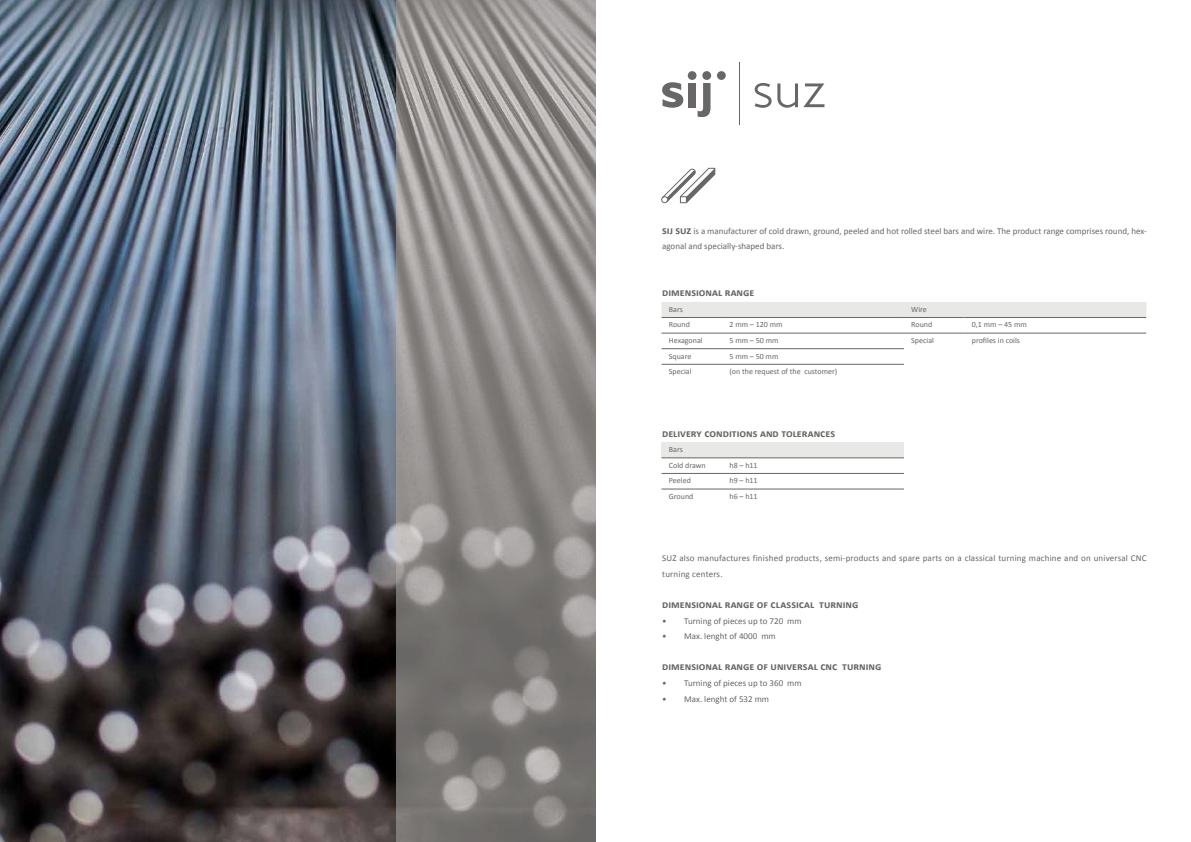
<style>
.page{position:relative;width:1191px;height:842px;background:#fff}
.page>*{position:absolute;margin:0;border:0;box-sizing:border-box;transform-origin:0 0}
.t1{font:700 11px "Calibri";color:#696765}
.t2{font:9px/15.6px "Calibri";color:#696765}
.t3{font:9px/15.6px "Calibri";letter-spacing:.02em;color:#696765}
.t4{font:8px/15.6px "Calibri";color:#696765}
.s1{font-weight:700;font-size:11px}
</style>
<div class="page">
<svg style="left:661px;top:168px;width:54px;height:36px"></svg>
<img style="left:0;top:0;width:397px;height:842px">
<img style="left:397px;top:0;width:198px;height:842px">
<svg style="left:754px;top:83px;width:17px;height:25px"></svg>
<svg style="left:777px;top:83px;width:47px;height:25px"></svg>
<div style="left:702px;top:71px;width:9px;height:9px;background:#696765;border-radius:50%"></div>
<div style="left:688px;top:71px;width:8px;height:9px;background:#696765;border-radius:50%"></div>
<svg style="left:697px;top:83px;width:13px;height:34px"></svg>
<div style="left:688px;top:83px;width:8px;height:24px;background:#696765"></div>
<div style="left:717px;top:71px;width:9px;height:9px;background:#696765;border-radius:50%"></div>
<svg style="left:662px;top:82px;width:21px;height:26px"></svg>
<hr style="left:739px;top:62px;width:1px;height:63px;background:#696765">
<div style="left:661px;top:302px;width:485px;height:15px;background:#e8e8e7"></div>
<hr style="left:661px;top:333px;width:61px;height:1px;background:#696765">
<hr style="left:722px;top:333px;width:182px;height:1px;background:#696765">
<hr style="left:904px;top:333px;width:60px;height:1px;background:#696765">
<hr style="left:964px;top:333px;width:182px;height:1px;background:#696765">
<hr style="left:661px;top:348px;width:61px;height:1px;background:#696765">
<hr style="left:722px;top:348px;width:182px;height:1px;background:#696765">
<hr style="left:661px;top:364px;width:61px;height:1px;background:#696765">
<hr style="left:722px;top:364px;width:182px;height:1px;background:#696765">
<hr style="left:661px;top:317px;width:61px;height:1px;background:#696765">
<hr style="left:722px;top:317px;width:182px;height:1px;background:#696765">
<hr style="left:904px;top:317px;width:60px;height:1px;background:#696765">
<hr style="left:964px;top:317px;width:182px;height:1px;background:#696765">
<div style="left:661px;top:442px;width:243px;height:16px;background:#e8e8e7"></div>
<hr style="left:661px;top:473px;width:61px;height:1px;background:#696765">
<hr style="left:722px;top:473px;width:182px;height:1px;background:#696765">
<hr style="left:661px;top:489px;width:61px;height:1px;background:#696765">
<hr style="left:722px;top:489px;width:182px;height:1px;background:#696765">
<hr style="left:661px;top:457px;width:61px;height:1px;background:#696765">
<hr style="left:722px;top:457px;width:182px;height:1px;background:#696765">
<p class="t2" style="left:662px;top:223px;width:486px"><span class="s1">SIJ SUZ</span> is a manufacturer of cold drawn, ground, peeled and hot rolled steel bars and wire. The product range comprises round, hex&shy;agonal and specially-shaped bars.</p>
<p class="t1" style="left:662px;top:286px;width:13px">Dimensional</p>
<p class="t1" style="left:724px;top:286px;width:7px">range</p>
<p class="t4" style="left:669px;top:301px;width:15px">Bars</p>
<p class="t4" style="left:911px;top:301px;width:17px">Wire</p>
<p class="t4" style="left:669px;top:317px;width:22px">Round</p>
<p class="t4" style="left:729px;top:317px;width:55px">2 mm – 120 mm</p>
<p class="t4" style="left:911px;top:317px;width:22px">Round</p>
<p class="t4" style="left:971px;top:317px;width:57px">0,1 mm – 45 mm</p>
<p class="t4" style="left:669px;top:332px;width:35px">Hexagonal</p>
<p class="t4" style="left:729px;top:332px;width:50px">5 mm – 50 mm</p>
<p class="t4" style="left:911px;top:332px;width:24px">Special</p>
<p class="t4" style="left:971px;top:332px;width:50px">profiles in coils</p>
<p class="t4" style="left:669px;top:348px;width:24px">Square</p>
<p class="t4" style="left:729px;top:348px;width:50px">5 mm – 50 mm</p>
<p class="t4" style="left:669px;top:363px;width:24px">Special</p>
<p class="t4" style="left:729px;top:363px;width:109px">(on the request of the customer)</p>
<p class="t1" style="left:662px;top:426px;width:49px">Delivery conditions</p>
<p class="t1" style="left:760px;top:426px;width:8px">and</p>
<p class="t1" style="left:781px;top:426px;width:7px">tolerances</p>
<p class="t4" style="left:669px;top:441px;width:38px">Bars<br>Cold drawn</p>
<p class="t4" style="left:729px;top:457px;width:30px">h8 – h11</p>
<p class="t4" style="left:669px;top:472px;width:23px">Peeled</p>
<p class="t4" style="left:729px;top:472px;width:30px">h9 – h11</p>
<p class="t4" style="left:669px;top:488px;width:26px">Ground</p>
<p class="t4" style="left:729px;top:488px;width:30px">h6 – h11</p>
<p class="t3" style="left:662px;top:550px;width:486px">SUZ also manufactures finished products, semi-products and spare parts on a classical turning machine and on universal CNC turning centers.</p>
<p class="t1" style="left:662px;top:598px;width:13px">Dimensional</p>
<p class="t1" style="left:724px;top:598px;width:7px">range</p>
<p class="t1" style="left:757px;top:598px;width:20px">of classical</p>
<p class="t1" style="left:819px;top:598px;width:7px">turning</p>
<p class="t2" style="left:662px;top:612px;width:141px">• Turning of pieces up to 720 mm</p>
<p class="t2" style="left:662px;top:628px;width:115px">• Max. lenght of 4000 mm</p>
<p class="t1" style="left:662px;top:660px;width:13px">Dimensional</p>
<p class="t1" style="left:724px;top:660px;width:7px">range</p>
<p class="t1" style="left:757px;top:660px;width:42px">ofuniversal</p>
<p class="t1" style="left:820px;top:660px;width:29px">CNC turning</p>
<p class="t2" style="left:662px;top:675px;width:141px">• Turning of pieces up to 360 mm</p>
<p class="t2" style="left:662px;top:690px;width:109px">• Max. lenght of 532 mm</p>
</div>
